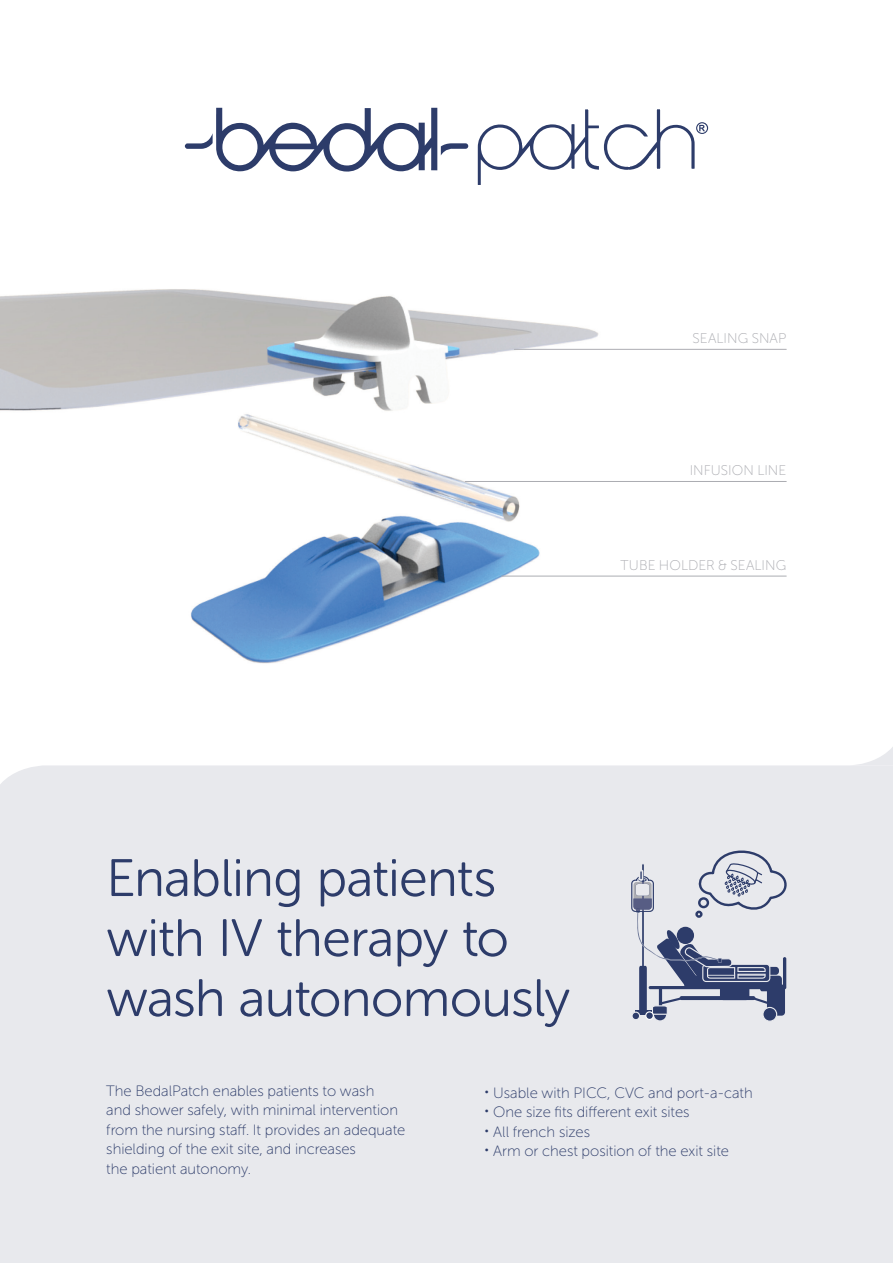
<style>
.page{position:relative;width:893px;height:1263px;background:#fff}
.page>*{position:absolute;margin:0;border:0;box-sizing:border-box;transform-origin:0 0}
.t1{font:52.5px/60px "Museo Sans Rounded 300";letter-spacing:-.015em;color:#2d3c6a}
.t2{font:15px/19.5px "Museo Sans Rounded 100";color:#2d3c6a}
.t3{font:14.1px "Museo Sans Rounded 100";letter-spacing:.005em;color:#acadb2}
</style>
<div class="page">
<svg style="left:185px;top:107px;width:523px;height:78px"></svg>
<div style="left:0;top:765px;width:893px;height:498px;background:#e8e9ed"></div>
<svg style="left:857px;top:747px;width:36px;height:18px"></svg>
<svg style="left:631px;top:844px;width:160px;height:178px;background:#bbbfcd"></svg>
<img style="left:0;top:289px;width:615px;height:375px">
<hr style="left:514px;top:349px;width:272px;height:1px;background:#acadb2">
<hr style="left:465px;top:481px;width:321px;height:1px;background:#acadb2">
<hr style="left:502px;top:576px;width:284px;height:1px;background:#acadb2">
<p class="t3" style="left:693px;top:331px;width:95px">SEALING SNAP</p>
<p class="t3" style="left:690px;top:463px;width:98px">INFUSION LINE</p>
<p class="t3" style="left:620px;top:557px;width:167px">TUBE HOLDER &amp; SEALING</p>
<p class="t1" style="left:106px;top:848px;width:465px">Enabling patients with IV therapy to wash autonomously</p>
<p class="t2" style="left:106px;top:1081px;width:300px">The BedalPatch enables patients to wash<br>and shower safely, with minimal intervention from the nursing staff. It provides an adequate shielding of the exit site, and increases<br>the patient autonomy.</p>
<p class="t2" style="left:485px;top:1083px;width:270px"><sup>•</sup> Usable with PICC, CVC and port-a-cath</p>
<p class="t2" style="left:485px;top:1103px;width:206px"><sup>•</sup> One size fits different exit sites</p>
<p class="t2" style="left:485px;top:1122px;width:107px"><sup>•</sup> All french sizes</p>
<p class="t2" style="left:485px;top:1142px;width:246px"><sup>•</sup> Arm or chest position of the exit site</p>
</div>
